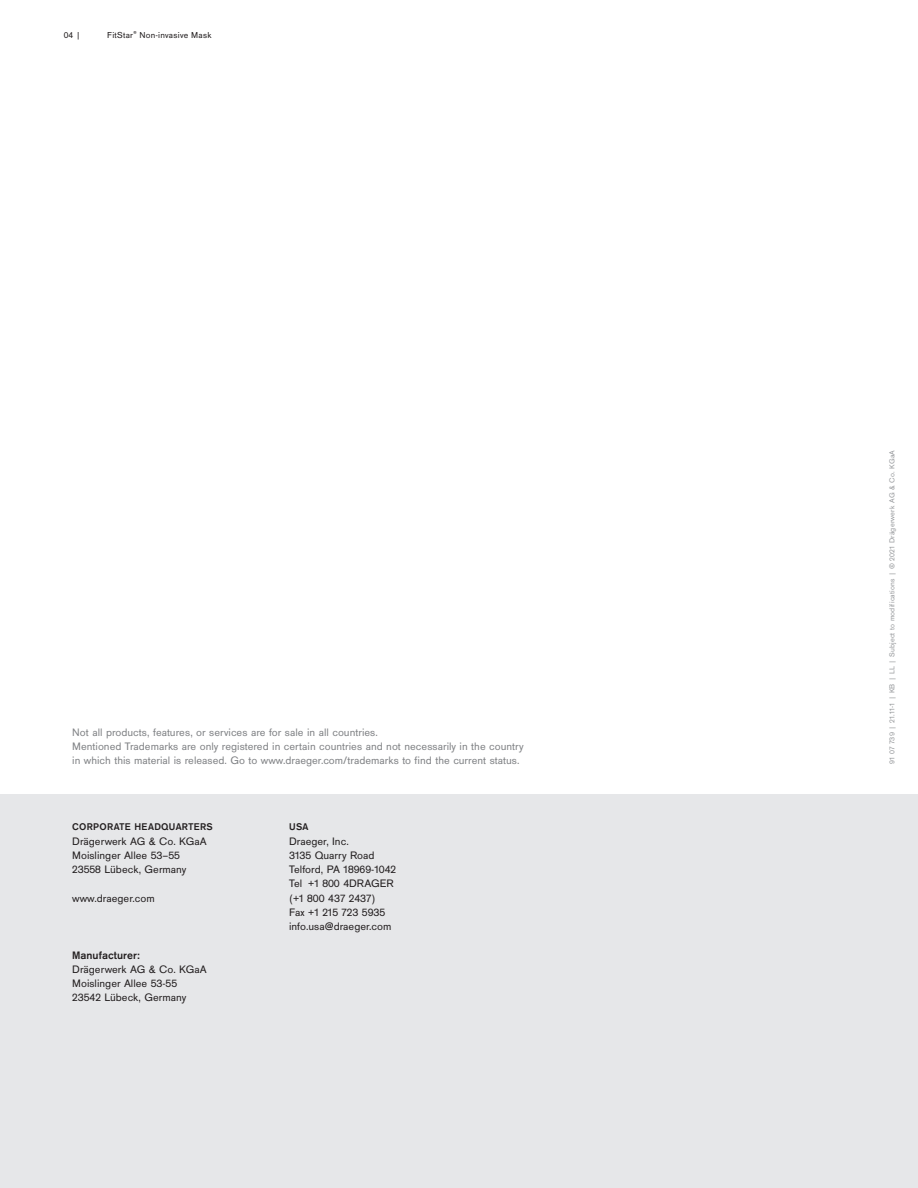
<style>
.page{position:relative;width:918px;height:1188px;background:#fff}
.page>*{position:absolute;margin:0;border:0;box-sizing:border-box;transform-origin:0 0}
.t1{font:11.25px/14.2px "Draeger San";color:#808285}
.Adresscopy_black{font:11.25px "Draeger San";color:#231f20}
.DrägerSansTab_Tel{font:11.25px "Draeger San";color:#231f20}
.Manufacturer_blac{font:700 11.25px "Draeger San";color:#231f20}
.Headline_country{font:700 10.2px "Draeger San";letter-spacing:.03em;color:#231f20}
.Section{font:9px "Draeger San";letter-spacing:.025em;color:#231f20}
.Pagination{font:9px "Draeger San";color:#231f20}
.t2{font:7.5px "Draeger San";letter-spacing:.025em;color:#97999c}
</style>
<div class="page">
<div style="left:0;top:794px;width:918px;height:394px;background:#e6e7e9"></div>
<p class="Pagination" style="left:64px;top:30px;width:18px">04 |</p>
<p class="Section" style="left:107px;top:30px;width:106px">FitStar<sup>®</sup> Non-invasive Mask</p>
<p class="t1" style="left:72px;top:725px;width:453px">Not all products, features, or services are for sale in all countries.<br>Mentioned Trademarks are only registered in certain countries and not necessarily in the country in which this material is released. Go to www.draeger.com/trademarks to find the current status.</p>
<p class="Headline_country" style="left:72px;top:821px;width:142px">CORPORATE HEADQUARTERS</p>
<p class="Adresscopy_black" style="left:72px;top:835px;width:136px">Drägerwerk AG &amp; Co. KGaA</p>
<p class="Adresscopy_black" style="left:72px;top:849px;width:109px">Moislinger Allee 53–55</p>
<p class="Adresscopy_black" style="left:72px;top:863px;width:116px">23558 Lübeck, Germany</p>
<p class="Adresscopy_black" style="left:72px;top:892px;width:84px">www.draeger.com</p>
<p class="Manufacturer_blac" style="left:72px;top:949px;width:69px">Manufacturer:</p>
<p class="Adresscopy_black" style="left:72px;top:963px;width:136px">Drägerwerk AG &amp; Co. KGaA</p>
<p class="Adresscopy_black" style="left:72px;top:977px;width:106px">Moislinger Allee 53-55</p>
<p class="Adresscopy_black" style="left:72px;top:991px;width:116px">23542 Lübeck, Germany</p>
<p class="Headline_country" style="left:289px;top:821px;width:21px">USA</p>
<p class="DrägerSansTab_Tel" style="left:289px;top:835px;width:61px">Draeger, Inc.</p>
<p class="DrägerSansTab_Tel" style="left:289px;top:849px;width:87px">3135 Quarry Road</p>
<p class="DrägerSansTab_Tel" style="left:289px;top:863px;width:109px">Telford, PA 18969-1042</p>
<p class="DrägerSansTab_Tel" style="left:289px;top:877px;width:106px">Tel +1 800 4DRAGER</p>
<p class="DrägerSansTab_Tel" style="left:289px;top:892px;width:88px">(+1 800 437 2437)</p>
<p class="DrägerSansTab_Tel" style="left:289px;top:906px;width:98px">Fax +1 215 723 5935</p>
<p class="DrägerSansTab_Tel" style="left:289px;top:920px;width:104px">info.usa@draeger.com</p>
<p class="t2" style="left:888px;top:764px;width:315px;rotate:-90deg">91 07 739 | 21.11-1 | KB | LL | Subject to modifications | © 2021 Drägerwerk AG &amp; Co. KGaA</p>
</div>
